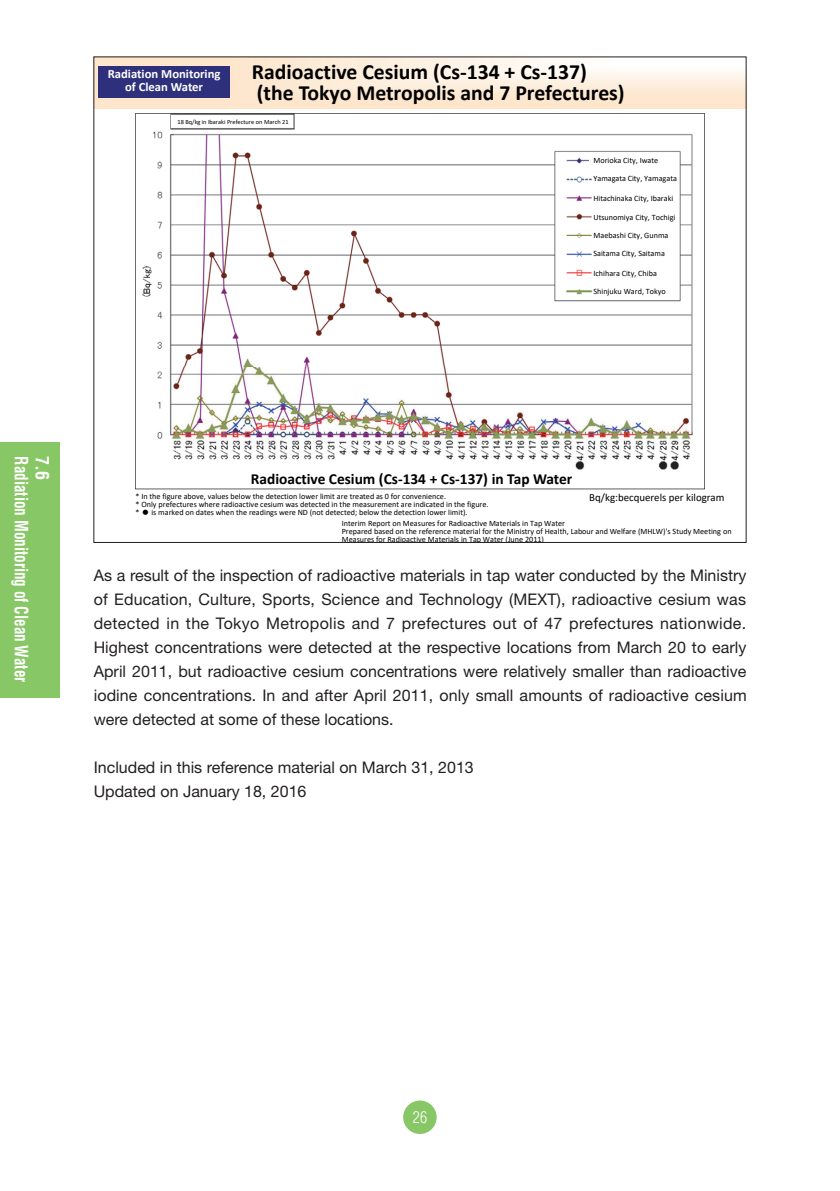
<style>
.page{position:relative;width:840px;height:1191px;background:#fff}
.page>*{position:absolute;margin:0;border:0;box-sizing:border-box;transform-origin:0 0}
.t1{font:700 21.8px/20.8px "Calibri";color:#000}
.t2{font:700 condensed 18px "Helvetica";color:#fff;scale:.84 1}
.t3{font:700 condensed 18px "Helvetica";color:#fff}
.t4{font:16px/24px "Helvetica Neue";color:#231f20;text-align:justify}
.t5{font:300 condensed 16px "Helvetica";color:#fff}
.t6{font:700 15.4px "Calibri";color:#000}
.t7{font:700 14.4px "Meiryo";color:#000}
.t8{font:700 12.6px/12.2px "Calibri";color:#fff;text-align:center}
.t9{font:10.8px "Calibri";color:#000}
.t10{font:8.2px/7.8px "Calibri";color:#000}
.t11{font:6.4px "Calibri";letter-spacing:-.005em;color:#000}
.s1{font-family:"Arial"}
.s2{font-family:"Meiryo"}
</style>
<div class="page">
<div style="left:403px;top:1100px;width:33px;height:34px;background:#87c765;border-radius:50%"></div>
<div style="left:0;top:442px;width:60px;height:255px;background:#87c765"></div>
<img style="left:96px;top:59px;width:648px;height:49px">
<svg style="left:135px;top:113px;width:569px;height:376px"></svg>
<div style="left:589px;top:156px;width:67px;height:12px;background:#fff"></div>
<div style="left:594px;top:174px;width:67px;height:12px;background:#fff"></div>
<div style="left:594px;top:191px;width:80px;height:12px;background:#fff"></div>
<div style="left:594px;top:211px;width:66px;height:12px;background:#fff"></div>
<div style="left:594px;top:229px;width:66px;height:12px;background:#fff"></div>
<div style="left:594px;top:247px;width:66px;height:13px;background:#fff"></div>
<div style="left:594px;top:263px;width:66px;height:14px;background:#fff"></div>
<div style="left:594px;top:285px;width:66px;height:12px;background:#fff"></div>
<div style="left:98px;top:66px;width:132px;height:31px;background:#2f307c"></div>
<div style="left:174px;top:116px;width:118px;height:10px;background:#fff"></div>
<div style="left:263px;top:470px;width:327px;height:17px;background:#fff"></div>
<p class="t1" style="left:252px;top:61px;width:374px">Radioactive Cesium (Cs‐134 + Cs‐137) (the Tokyo Metropolis and 7 Prefectures)</p>
<p class="t8" style="left:108px;top:68px;width:114px">Radiation Monitoring of Clean Water</p>
<p class="t11" style="left:177px;top:117px;width:112px">18 Bq/kg in Ibaraki Prefecture on March 21</p>
<p class="t10" style="left:593px;top:156px;width:66px">Morioka City, Iwate</p>
<p class="t10" style="left:593px;top:174px;width:85px">Yamagata City, Yamagata</p>
<p class="t10" style="left:593px;top:194px;width:81px">Hitachinaka City, Ibaraki</p>
<p class="t10" style="left:593px;top:208px;width:83px;line-height:17.6px">Utsunomiya City, Tochigi<br>Maebashi City, Gunma</p>
<p class="t10" style="left:593px;top:249px;width:73px">Saitama City, Saitama</p>
<p class="t10" style="left:593px;top:264px;width:74px;line-height:18px">Ichihara City, Chiba<br>Shinjuku Ward, Tokyo</p>
<p class="t2" style="left:32px;top:456px;width:270px;rotate:90deg">Radiation Monitoring of Clean Water</p>
<p class="t3" style="left:53px;top:456px;width:25px;rotate:90deg">7.6</p>
<p class="t7" style="left:276px;top:469px;width:312px">⽔道⽔中の放射性セシウム（<span class="s1">Cs-134 +Cs-137</span>）</p>
<p class="t6" style="left:251px;top:467px;width:323px">Radioactive Cesium (Cs‐134 + Cs‐137) in Tap Water</p>
<p class="t10" style="left:135px;top:492px;width:312px">* In the figure above, values below the detection lower limit are treated as 0 for convenience.</p>
<p class="t9" style="left:589px;top:490px;width:137px">Bq/kg:becquerels per kilogram</p>
<p class="t10" style="left:135px;top:500px;width:354px">* Only prefectures where radioactive cesium was detected in the measurement are indicated in the figure. * <span class="s2">●</span> is marked on dates when the readings were ND (not detected; below the detection lower limit).</p>
<p class="t10" style="left:341px;top:519px;width:391px">Interim Report on Measures for Radioactive Materials in Tap Water<br>Prepared based on the reference material for the Ministry of Health, Labour and Welfare (MHLW)'s Study Meeting on<br>Measures for Radioactive Materials in Tap Water (June 2011)</p>
<p class="t4" style="left:94px;top:563px;width:654px">As a result of the inspection of radioactive materials in tap water conducted by the Ministry of Education, Culture, Sports, Science and Technology (MEXT), radioactive cesium was detected in the Tokyo Metropolis and 7 prefectures out of 47 prefectures nationwide.<br>Highest concentrations were detected at the respective locations from March 20 to early April 2011, but radioactive cesium concentrations were relatively smaller than radioactive iodine concentrations. In and after April 2011, only small amounts of radioactive cesium were detected at some of these locations.</p>
<p class="t4" style="left:94px;top:755px;width:381px">Included in this reference material on March 31, 2013</p>
<p class="t4" style="left:94px;top:779px;width:214px">Updated on January 18, 2016</p>
<p class="t5" style="left:412px;top:1107px;width:16px">26</p>
</div>
